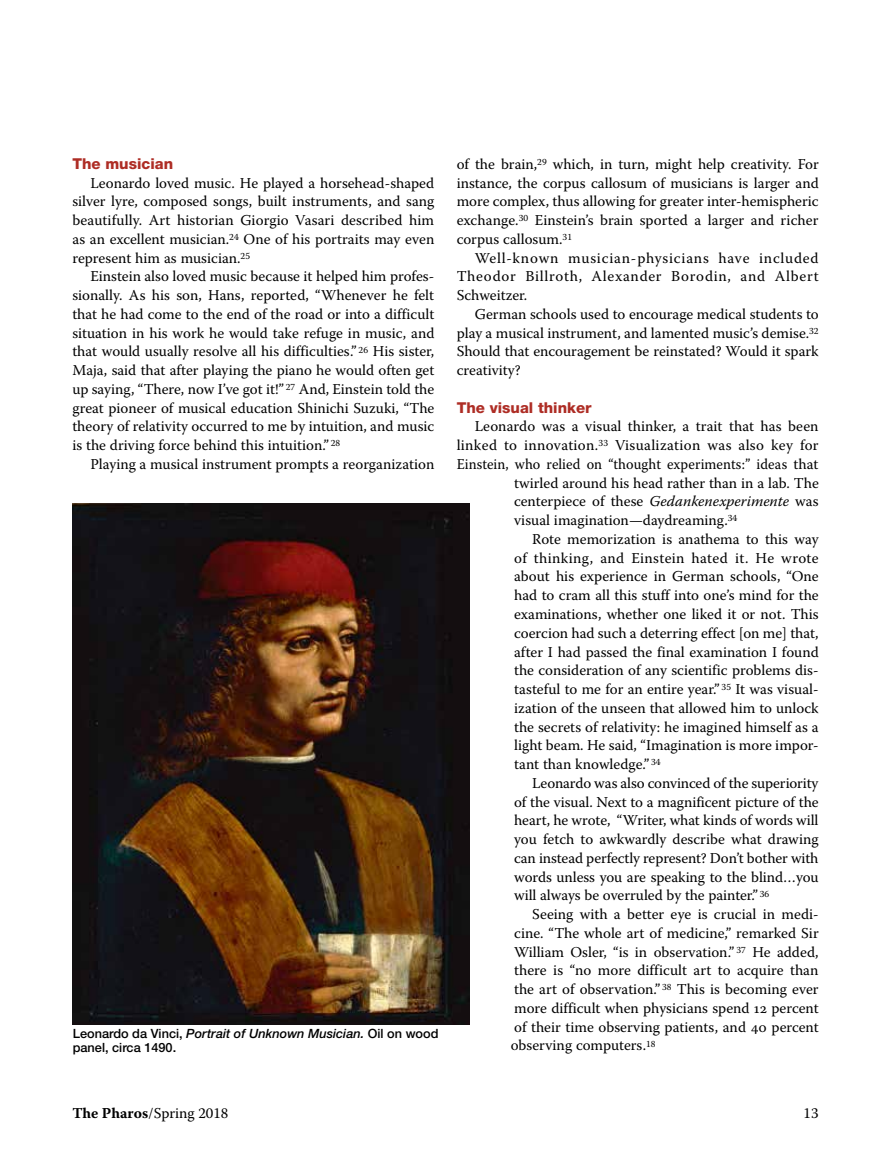
<style>
.page{position:relative;width:891px;height:1175px;background:#fff}
.page>*{position:absolute;margin:0;border:0;box-sizing:border-box;transform-origin:0 0}
.t1{font:15px/18.8px "Warnock Pro";color:#000;text-align:justify}
.t2{font:15px "Warnock Pro";color:#000;scale:.95 1}
.t3{font:15px "Warnock Pro";letter-spacing:.02em;color:#000}
.t4{font:15px "Warnock Pro";letter-spacing:.025em;color:#000}
.t5{font:800 15px "Helvetica Neue LT Std";color:#ae2d25}
.t6{font:500 12.75px/14.2px "Helvetica Neue LT Std";color:#000}
.s1{font-style:italic}
.s2{font-weight:700}
</style>
<div class="page">
<img style="left:72px;top:503px;width:397px;height:521px">
<p class="t5" style="left:72px;top:154px;width:102px">The musician</p>
<p class="t1" style="left:72px;top:173px;width:364px;text-indent:18px">Leonardo loved music. He played a horsehead-shaped silver lyre, composed songs, built instruments, and sang beautifully. Art historian Giorgio Vasari described him as an excellent musician.<sup>24</sup> One of his portraits may even represent him as musician.<sup>25</sup></p>
<p class="t1" style="left:72px;top:267px;width:364px;text-indent:18px">Einstein also loved music because it helped him profes&shy;sionally. As his son, Hans, reported, “Whenever he felt that he had come to the end of the road or into a difficult situation in his work he would take refuge in music, and that would usually resolve all his difficulties.” <sup>26</sup> His sister, Maja, said that after playing the piano he would often get up saying, “There, now I’ve got it!” <sup>27</sup> And, Einstein told the great pioneer of musical education Shinichi Suzuki, “The theory of relativity occurred to me by intuition, and music is the driving force behind this intuition.” <sup>28</sup></p>
<p class="t1" style="left:90px;top:454px;width:346px">Playing a musical instrument prompts a reorganization</p>
<p class="t6" style="left:73px;top:1026px;width:367px">Leonardo da Vinci, <span class="s1">Portrait of Unknown Musician.</span> Oil on wood panel, circa 1490.</p>
<p class="t1" style="left:457px;top:154px;width:364px">of the brain,<sup>29</sup> which, in turn, might help creativity. For instance, the corpus callosum of musicians is larger and more complex, thus allowing for greater inter-hemispheric exchange.<sup>30</sup> Einstein’s brain sported a larger and richer corpus callosum.<sup>31</sup></p>
<p class="t1" style="left:457px;top:248px;width:363px;text-indent:18px">Well-known musician-physicians have included Theodor Billroth, Alexander Borodin, and Albert Schweitzer.</p>
<p class="t1" style="left:457px;top:304px;width:364px;text-indent:18px">German schools used to encourage medical students to play a musical instrument, and lamented music’s demise.<sup>32<br></sup>Should that encouragement be reinstated? Would it spark creativity?</p>
<p class="t5" style="left:457px;top:398px;width:136px">The visual thinker</p>
<p class="t1" style="left:475px;top:417px;width:345px">Leonardo was a visual thinker, a trait that has been</p>
<p class="t3" style="left:457px;top:436px;width:363px">linked to innovation.<sup>33</sup> Visualization was also key for</p>
<p class="t2" style="left:457px;top:455px;width:382px">Einstein, who relied on “thought experiments:” ideas that</p>
<p class="t1" style="left:514px;top:473px;width:306px">twirled around his head rather than in a lab. The</p>
<p class="t1" style="left:514px;top:492px;width:306px">centerpiece of these <span class="s1">Gedankenexperimente</span> was</p>
<p class="t1" style="left:514px;top:510px;width:225px">visual imagination—daydreaming.<sup>34</sup></p>
<p class="t1" style="left:532px;top:529px;width:288px">Rote memorization is anathema to this way</p>
<p class="t4" style="left:514px;top:549px;width:306px">of thinking, and Einstein hated it. He wrote</p>
<p class="t1" style="left:514px;top:567px;width:306px">about his experience in German schools, “One</p>
<p class="t1" style="left:514px;top:585px;width:306px">had to cram all this stuff into one’s mind for the</p>
<p class="t1" style="left:514px;top:604px;width:306px">examinations, whether one liked it or not. This</p>
<p class="t1" style="left:514px;top:623px;width:306px">coercion had such a deterring effect [on me] that,</p>
<p class="t1" style="left:514px;top:642px;width:306px">after I had passed the final examination I found</p>
<p class="t1" style="left:514px;top:660px;width:306px">the consideration of any scientific problems dis-</p>
<p class="t1" style="left:514px;top:679px;width:306px">tasteful to me for an entire year.” <sup>35</sup> It was visual-</p>
<p class="t1" style="left:514px;top:698px;width:306px">ization of the unseen that allowed him to unlock</p>
<p class="t1" style="left:514px;top:717px;width:306px">the secrets of relativity: he imagined himself as a</p>
<p class="t1" style="left:514px;top:735px;width:306px">light beam. He said, “Imagination is more impor-</p>
<p class="t1" style="left:514px;top:754px;width:148px">tant than knowledge.” <sup>34</sup></p>
<p class="t1" style="left:532px;top:773px;width:288px">Leonardo was also convinced of the superiority</p>
<p class="t1" style="left:514px;top:792px;width:306px">of the visual. Next to a magnificent picture of the</p>
<p class="t1" style="left:514px;top:810px;width:306px">heart, he wrote, “Writer, what kinds of words will</p>
<p class="t1" style="left:514px;top:829px;width:306px">you fetch to awkwardly describe what drawing</p>
<p class="t1" style="left:514px;top:848px;width:306px">can instead perfectly represent? Don’t bother with</p>
<p class="t1" style="left:514px;top:867px;width:306px">words unless you are speaking to the blind…you</p>
<p class="t1" style="left:514px;top:885px;width:257px">will always be overruled by the painter.” <sup>36</sup></p>
<p class="t1" style="left:532px;top:904px;width:288px">Seeing with a better eye is crucial in medi-</p>
<p class="t1" style="left:514px;top:923px;width:306px">cine. “The whole art of medicine,” remarked Sir</p>
<p class="t1" style="left:514px;top:942px;width:306px">William Osler, “is in observation.” <sup>37</sup> He added,</p>
<p class="t1" style="left:514px;top:960px;width:306px">there is “no more difficult art to acquire than</p>
<p class="t1" style="left:514px;top:979px;width:306px">the art of observation.” <sup>38</sup> This is becoming ever</p>
<p class="t1" style="left:514px;top:998px;width:306px">more difficult when physicians spend 12 percent</p>
<p class="t1" style="left:514px;top:1017px;width:306px">of their time observing patients, and 40 percent</p>
<p class="t1" style="left:511px;top:1035px;width:146px">observing computers.<sup>18</sup></p>
<p class="t1" style="left:72px;top:1103px;width:158px"><span class="s2">The Pharos</span>/Spring 2018</p>
<p class="t1" style="left:804px;top:1103px;width:17px">13</p>
</div>
